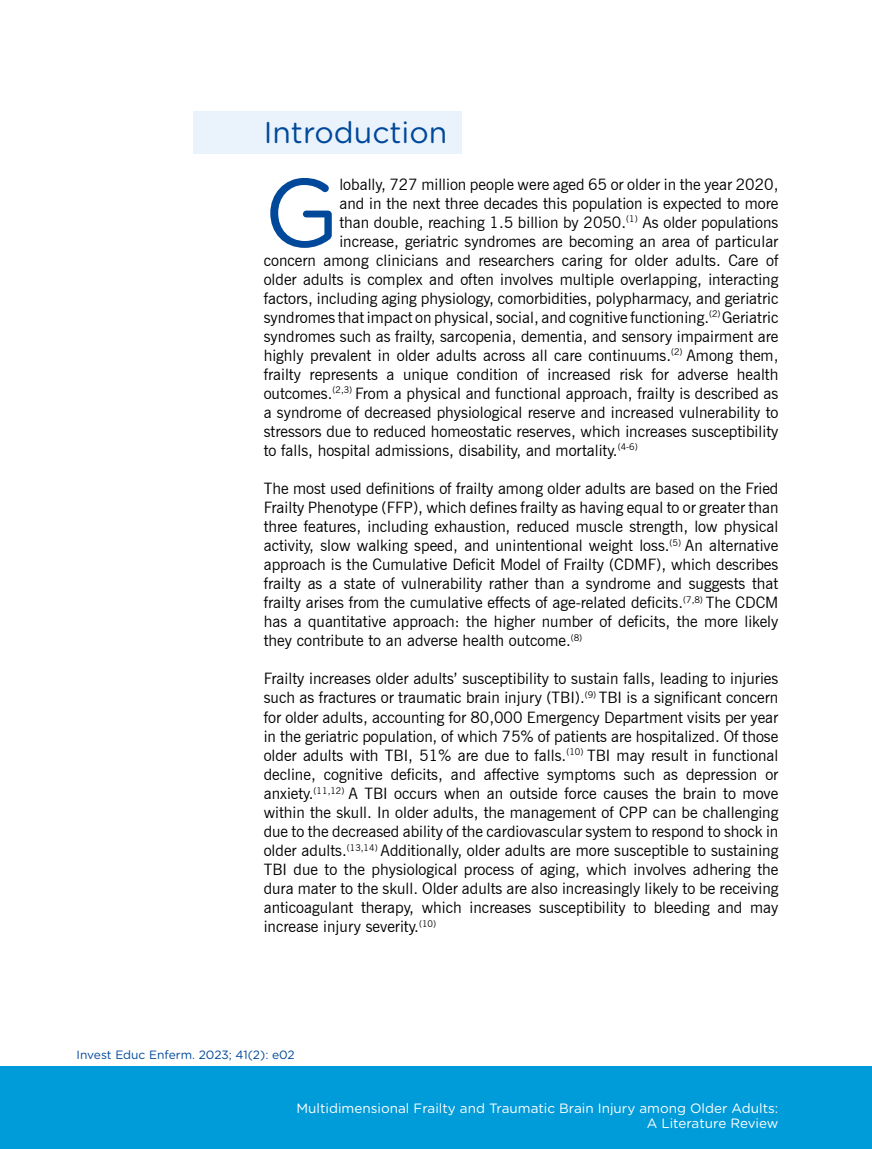
<style>
.page{position:relative;width:872px;height:1149px;background:#fff}
.page>*{position:absolute;margin:0;border:0;box-sizing:border-box;transform-origin:0 0}
.t1{font:96.45px "Gotham Rounded";color:#00489a}
.t2{font:30px "Gotham Rounded";color:#00489a}
.t3{font:15.75px/19px "News Gothic BT";color:#000;text-align:justify}
.t4{font:13.5px/15px "Gotham Rounded";color:#fff;text-align:right}
.t5{font:12px "Gotham Rounded";color:#00489a}
</style>
<div class="page">
<div style="left:0;top:1065px;width:871px;height:83px;background:#009bd9"></div>
<div style="left:193px;top:111px;width:269px;height:42px;background:#eaf3fc"></div>
<h2 class="t2" style="left:264px;top:112px;width:185px">Introduction</h2>
<h1 class="t1" style="left:264px;top:146px;width:77px">G</h1>
<p class="t3" style="left:339px;top:174px;width:440px">lobally, 727 million people were aged 65 or older in the year 2020,</p>
<p class="t3" style="left:339px;top:193px;width:440px">and in the next three decades this population is expected to more</p>
<p class="t3" style="left:339px;top:212px;width:440px">than double, reaching 1.5 billion by 2050.<sup>(1)</sup> As older populations</p>
<p class="t3" style="left:339px;top:231px;width:440px">increase, geriatric syndromes are becoming an area of particular</p>
<p class="t3" style="left:264px;top:250px;width:516px">concern among clinicians and researchers caring for older adults. Care of</p>
<p class="t3" style="left:264px;top:269px;width:516px">older adults is complex and often involves multiple overlapping, interacting</p>
<p class="t3" style="left:264px;top:288px;width:516px">factors, including aging physiology, comorbidities, polypharmacy, and geriatric</p>
<p class="t3" style="left:264px;top:307px;width:516px">syndromes that impact on physical, social, and cognitive functioning.<sup>(2)</sup> Geriatric</p>
<p class="t3" style="left:264px;top:326px;width:516px">syndromes such as frailty, sarcopenia, dementia, and sensory impairment are</p>
<p class="t3" style="left:264px;top:345px;width:516px">highly prevalent in older adults across all care continuums.<sup>(2)</sup> Among them,</p>
<p class="t3" style="left:264px;top:364px;width:516px">frailty represents a unique condition of increased risk for adverse health</p>
<p class="t3" style="left:264px;top:383px;width:516px">outcomes.<sup>(2,3)</sup> From a physical and functional approach, frailty is described as</p>
<p class="t3" style="left:264px;top:402px;width:516px">a syndrome of decreased physiological reserve and increased vulnerability to</p>
<p class="t3" style="left:264px;top:421px;width:516px">stressors due to reduced homeostatic reserves, which increases susceptibility</p>
<p class="t3" style="left:264px;top:440px;width:375px">to falls, hospital admissions, disability, and mortality.<sup>(4-6)</sup></p>
<p class="t3" style="left:264px;top:478px;width:516px">The most used definitions of frailty among older adults are based on the Fried Frailty Phenotype (FFP), which defines frailty as having equal to or greater than three features, including exhaustion, reduced muscle strength, low physical activity, slow walking speed, and unintentional weight loss.<sup>(5)</sup> An alternative approach is the Cumulative Deficit Model of Frailty (CDMF), which describes frailty as a state of vulnerability rather than a syndrome and suggests that frailty arises from the cumulative effects of age-related deficits.<sup>(7,8)</sup> The CDCM has a quantitative approach: the higher number of deficits, the more likely they contribute to an adverse health outcome.<sup>(8)</sup></p>
<p class="t3" style="left:264px;top:669px;width:516px">Frailty increases older adults’ susceptibility to sustain falls, leading to injuries such as fractures or traumatic brain injury (TBI).<sup>(9)</sup> TBI is a significant concern for older adults, accounting for 80,000 Emergency Department visits per year in the geriatric population, of which 75% of patients are hospitalized. Of those older adults with TBI, 51% are due to falls.<sup>(10)</sup> TBI may result in functional decline, cognitive deficits, and affective symptoms such as depression or anxiety.<sup>(11,12)</sup> A TBI occurs when an outside force causes the brain to move within the skull. In older adults, the management of CPP can be challenging due to the decreased ability of the cardiovascular system to respond to shock in older adults.<sup>(13,14)</sup> Additionally, older adults are more susceptible to sustaining TBI due to the physiological process of aging, which involves adhering the dura mater to the skull. Older adults are also increasingly likely to be receiving anticoagulant therapy, which increases susceptibility to bleeding and may increase injury severity.<sup>(10)</sup></p>
<p class="t5" style="left:77px;top:1046px;width:220px">Invest Educ Enferm. 2023; 41(2): e02</p>
<p class="t4" style="left:296px;top:1099px;width:483px">Multidimensional Frailty and Traumatic Brain Injury among Older Adults:<br>A Literature Review</p>
</div>
